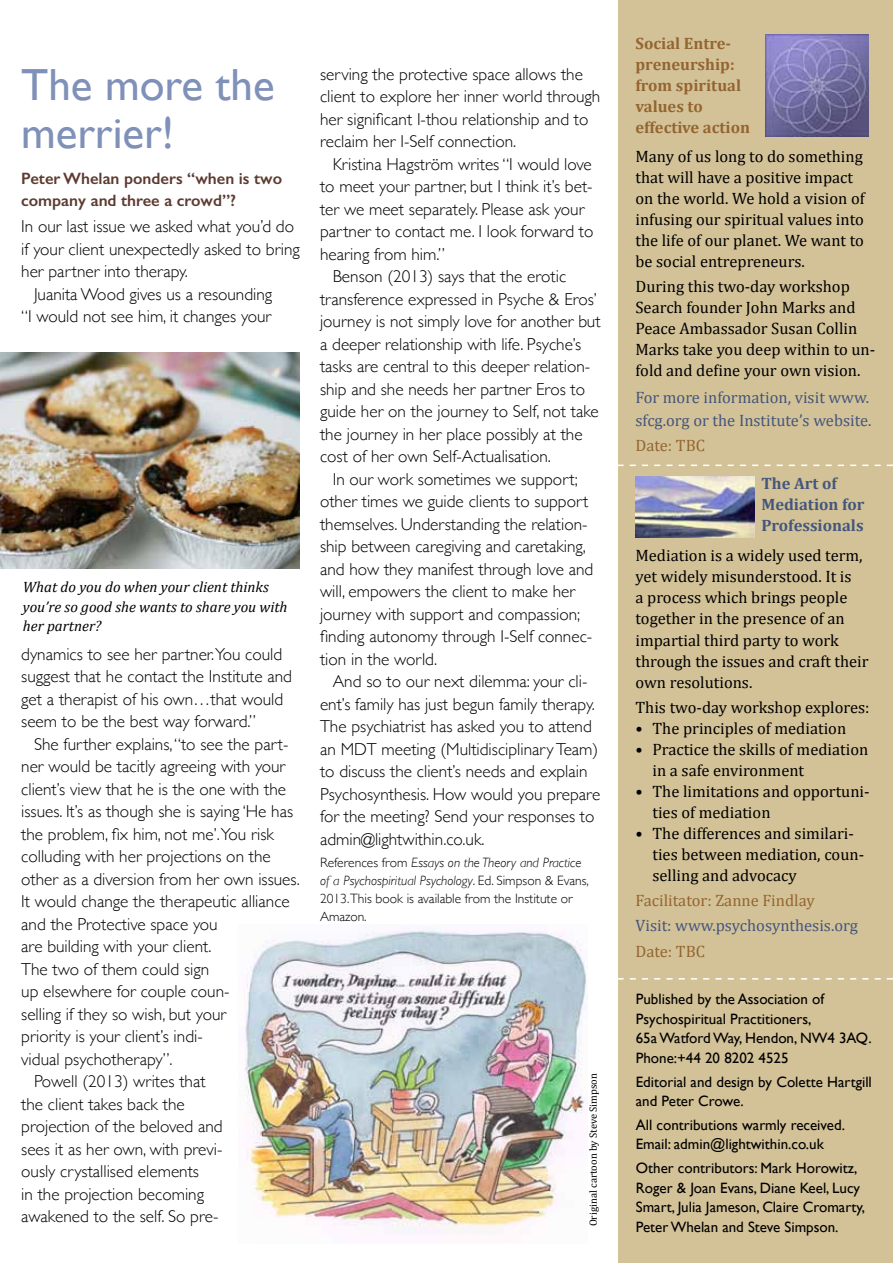
<style>
.page{position:relative;width:893px;height:1263px;background:#fff}
.page>*{position:absolute;margin:0;border:0;box-sizing:border-box;transform-origin:0 0}
.t1{font:45px/48px "Gill Sans";color:#8091b9}
.t2{font:300 17.25px/22.5px "Gill Sans";color:#000}
.t3{font:16.5px/21px "Cambria";color:#000}
.t4{font:16.5px/22.5px "Cambria";color:#44567c}
.t5{font:700 16.5px/21px "Cambria";color:#946530}
.t6{font:600 16.5px/22.5px "Gill Sans";color:#5d3b31}
.t7{font:16.5px "Cambria";color:#946530}
.t8{font:700 16.5px/21px "Cambria";color:#44567c}
.t9{font:15px/19.5px "Gill Sans";color:#000}
.t10{font:italic 15px/19.5px "Cambria";color:#000}
.t11{font:300 13.5px/18px "Gill Sans";color:#000}
.t12{font:10.5px "Cambria";color:#000}
.s1{font-style:italic}
</style>
<div class="page">
<div style="left:618px;top:0;width:275px;height:1263px;background:#d3c298"></div>
<img style="left:636px;top:476px;width:119px;height:62px">
<img style="left:243px;top:928px;width:345px;height:306px">
<svg style="left:618px;top:978px;width:275px;height:1px"></svg>
<svg style="left:618px;top:465px;width:275px;height:1px"></svg>
<img style="left:0;top:352px;width:299px;height:217px">
<img style="left:765px;top:34px;width:103px;height:103px">
<h1 class="t1" style="left:21px;top:60px;width:255px">The more the merrier!</h1>
<p class="t6" style="left:21px;top:167px;width:262px">Peter Whelan ponders “when is two company and three a crowd”?</p>
<p class="t2" style="left:21px;top:214px;width:274px">In our last issue we asked what you’d do</p>
<p class="t2" style="left:21px;top:237px;width:280px">if your client unexpectedly asked to bring</p>
<p class="t2" style="left:21px;top:259px;width:168px">her partner into therapy.</p>
<p class="t2" style="left:34px;top:282px;width:240px">Juanita Wood gives us a resounding</p>
<p class="t2" style="left:21px;top:304px;width:252px">“I would not see him, it changes your</p>
<p class="t10" style="left:23px;top:577px;width:266px">What do you do when your client thinks you’re so good she wants to share you with her partner?</p>
<p class="t2" style="left:21px;top:642px;width:272px">dynamics to see her partner.You could suggest that he contact the Institute and get a therapist of his own…that would seem to be the best way forward.”</p>
<p class="t2" style="left:34px;top:732px;width:256px">She further explains, “to see the part-</p>
<p class="t2" style="left:21px;top:754px;width:266px">ner would be tacitly agreeing with your</p>
<p class="t2" style="left:21px;top:777px;width:266px">client’s view that he is the one with the</p>
<p class="t2" style="left:21px;top:799px;width:273px">issues. It’s as though she is saying ‘He has</p>
<p class="t2" style="left:21px;top:822px;width:254px">the problem, fix him, not me’.You risk</p>
<p class="t2" style="left:21px;top:844px;width:251px">colluding with her projections on the</p>
<p class="t2" style="left:21px;top:867px;width:280px">other as a diversion from her own issues.</p>
<p class="t2" style="left:21px;top:889px;width:270px">It would change the therapeutic alliance</p>
<p class="t2" style="left:21px;top:912px;width:198px">and the Protective space you</p>
<p class="t2" style="left:21px;top:934px;width:192px">are building with your client.</p>
<p class="t2" style="left:21px;top:957px;width:190px">The two of them could sign</p>
<p class="t2" style="left:21px;top:979px;width:210px">up elsewhere for couple coun-</p>
<p class="t2" style="left:21px;top:1002px;width:206px">selling if they so wish, but your</p>
<p class="t2" style="left:21px;top:1024px;width:183px">priority is your client’s indi-</p>
<p class="t2" style="left:21px;top:1047px;width:153px">vidual psychotherapy”.</p>
<p class="t2" style="left:34px;top:1069px;width:173px">Powell (2013) writes that</p>
<p class="t2" style="left:21px;top:1092px;width:165px">the client takes back the</p>
<p class="t2" style="left:21px;top:1114px;width:203px">projection of the beloved and</p>
<p class="t2" style="left:21px;top:1137px;width:203px">sees it as her own, with previ-</p>
<p class="t2" style="left:21px;top:1159px;width:179px">ously crystallised elements</p>
<p class="t2" style="left:21px;top:1182px;width:184px">in the projection becoming</p>
<p class="t2" style="left:21px;top:1204px;width:199px">awakened to the self. So pre-</p>
<p class="t2" style="left:320px;top:62px;width:282px">serving the protective space allows the client to explore her inner world through her significant I-thou relationship and to reclaim her I-Self connection.</p>
<p class="t2" style="left:333px;top:152px;width:261px">Kristina Hagström writes “I would love</p>
<p class="t2" style="left:320px;top:175px;width:274px">to meet your partner, but I think it’s bet-</p>
<p class="t2" style="left:320px;top:197px;width:266px">ter we meet separately. Please ask your</p>
<p class="t2" style="left:320px;top:220px;width:275px">partner to contact me. I look forward to</p>
<p class="t2" style="left:320px;top:242px;width:126px">hearing from him.”</p>
<p class="t2" style="left:333px;top:265px;width:235px">Benson (2013) says that the erotic</p>
<p class="t2" style="left:320px;top:287px;width:278px">transference expressed in Psyche &amp; Eros’</p>
<p class="t2" style="left:320px;top:310px;width:282px">journey is not simply love for another but</p>
<p class="t2" style="left:320px;top:332px;width:263px">a deeper relationship with life. Psyche’s</p>
<p class="t2" style="left:320px;top:354px;width:272px">tasks are central to this deeper relation-</p>
<p class="t2" style="left:320px;top:377px;width:267px">ship and she needs her partner Eros to</p>
<p class="t2" style="left:320px;top:399px;width:280px">guide her on the journey to Self, not take</p>
<p class="t2" style="left:320px;top:422px;width:264px">the journey in her place possibly at the</p>
<p class="t2" style="left:320px;top:444px;width:232px">cost of her own Self-Actualisation.</p>
<p class="t2" style="left:333px;top:467px;width:246px">In our work sometimes we support;</p>
<p class="t2" style="left:320px;top:489px;width:270px">other times we guide clients to support</p>
<p class="t2" style="left:320px;top:512px;width:269px">themselves. Understanding the relation-</p>
<p class="t2" style="left:320px;top:534px;width:267px">ship between caregiving and caretaking,</p>
<p class="t2" style="left:320px;top:557px;width:275px">and how they manifest through love and</p>
<p class="t2" style="left:320px;top:579px;width:257px">will, empowers the client to make her</p>
<p class="t2" style="left:320px;top:602px;width:262px">journey with support and compassion;</p>
<p class="t2" style="left:320px;top:624px;width:274px">finding autonomy through I-Self connec-</p>
<p class="t2" style="left:320px;top:647px;width:119px">tion in the world.</p>
<p class="t2" style="left:333px;top:669px;width:256px">And so to our next dilemma: your cli-</p>
<p class="t2" style="left:320px;top:692px;width:276px">ent’s family has just begun family therapy.</p>
<p class="t2" style="left:320px;top:714px;width:273px">The psychiatrist has asked you to attend</p>
<p class="t2" style="left:320px;top:737px;width:280px">an MDT meeting (Multidisciplinary Team)</p>
<p class="t2" style="left:320px;top:759px;width:269px">to discuss the client’s needs and explain</p>
<p class="t2" style="left:320px;top:782px;width:282px">Psychosynthesis. How would you prepare</p>
<p class="t2" style="left:320px;top:804px;width:276px">for the meeting? Send your responses to</p>
<p class="t2" style="left:320px;top:827px;width:166px">admin@lightwithin.co.uk.</p>
<p class="t11" style="left:320px;top:853px;width:270px">References from <span class="s1">Essays on the Theory and Practice of a Psychospiritual Psychology</span>. Ed. Simpson &amp; Evans, 2013.This book is available from the Institute or Amazon.</p>
<p class="t12" style="left:587px;top:1226px;width:155px;rotate:-90deg">Original cartoon by Steve Simpson</p>
<p class="t5" style="left:635px;top:32px;width:116px">Social Entre&shy;preneurship: from spiritual values to effective action</p>
<p class="t3" style="left:635px;top:146px;width:231px">Many of us long to do something that will have a positive impact on the world. We hold a vision of infusing our spiritual values into the life of our planet. We want to be social entrepreneurs.</p>
<p class="t3" style="left:635px;top:276px;width:241px">During this two-day workshop<br>Search founder John Marks and<br>Peace Ambassador Susan Collin<br>Marks take you deep within to un&shy;fold and define your own vision.</p>
<p class="t4" style="left:635px;top:386px;width:238px">For more information, visit www. sfcg.org or the Institute’s website.</p>
<p class="t7" style="left:635px;top:436px;width:71px">Date: TBC</p>
<p class="t8" style="left:761px;top:473px;width:105px">The Art of<br>Mediation for<br>Professionals</p>
<p class="t3" style="left:635px;top:545px;width:235px">Mediation is a widely used term, yet widely misunderstood. It is<br>a process which brings people together in the presence of an impartial third party to work through the issues and craft their own resolutions.</p>
<p class="t3" style="left:635px;top:696px;width:236px">This two-day workshop explores:</p>
<p class="t3" style="left:635px;top:717px;width:212px">• The principles of mediation</p>
<p class="t3" style="left:652px;top:738px;width:217px;text-indent:-17px">• Practice the skills of mediation in a safe environment</p>
<p class="t3" style="left:652px;top:780px;width:219px;text-indent:-17px">• The limitations and opportuni&shy;ties of mediation</p>
<p class="t3" style="left:652px;top:823px;width:213px;text-indent:-17px">• The differences and similari&shy;ties between mediation, coun&shy;selling and advocacy</p>
<p class="t7" style="left:635px;top:891px;width:181px">Facilitator: Zanne Findlay</p>
<p class="t4" style="left:635px;top:914px;width:224px">Visit: www.psychosynthesis.org</p>
<p class="t7" style="left:635px;top:941px;width:71px">Date: TBC</p>
<p class="t9" style="left:636px;top:989px;width:237px">Published by the Association of<br>Psychospiritual Practitioners,<br>65a Watford Way, Hendon, NW4 3AQ.<br>Phone:+44 20 8202 4525</p>
<p class="t9" style="left:636px;top:1072px;width:238px">Editorial and design by Colette Hartgill and Peter Crowe.</p>
<p class="t9" style="left:636px;top:1115px;width:211px">All contributions warmly received.<br>Email: admin@lightwithin.co.uk</p>
<p class="t9" style="left:636px;top:1158px;width:231px">Other contributors: Mark Horowitz, Roger &amp; Joan Evans, Diane Keel, Lucy Smart, Julia Jameson, Claire Cromarty, Peter Whelan and Steve Simpson.</p>
</div>
